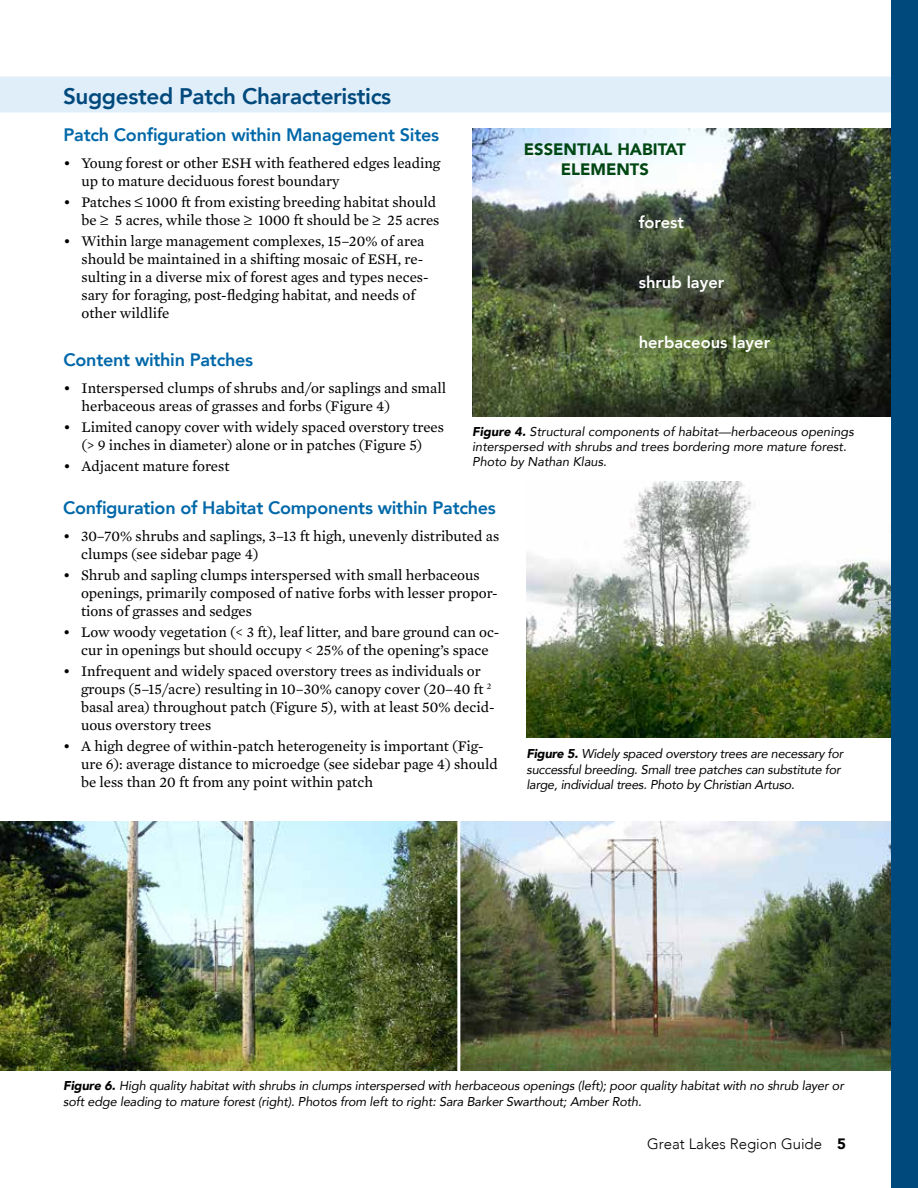
<style>
.page{position:relative;width:918px;height:1188px;background:#fff}
.page>*{position:absolute;margin:0;border:0;box-sizing:border-box;transform-origin:0 0}
.t1{font:800 22.5px "Avenir LT Com";letter-spacing:-.015em;color:#00497c}
.t2{font:800 18px "Avenir LT Com";letter-spacing:-.015em;color:#0068a9}
.t3{font:800 16.5px "Avenir LT Com";color:#fff}
.t4{font:900 16.5px/19.8px "Avenir LT Com";color:#004713;text-align:center}
.t5{font:15px/18px "Mercury Text G2";color:#000}
.t6{font:300 15px "Avenir LT Com";color:#000}
.t7{font:italic 12.75px/15.3px "Avenir LT Com";letter-spacing:-.01em;color:#000}
.s1{font-weight:900}
</style>
<div class="page">
<img style="left:526px;top:481px;width:365px;height:257px">
<img style="left:0;top:821px;width:891px;height:250px">
<div style="left:0;top:76px;width:918px;height:36px;background:#e0eefa"></div>
<img style="left:472px;top:129px;width:419px;height:288px">
<hr style="left:457px;top:821px;width:3px;height:250px;background:#fff">
<div style="left:891px;top:0;width:27px;height:1188px;background:#00497c"></div>
<h1 class="t1" style="left:63px;top:82px;width:330px">Suggested Patch Characteristics</h1>
<p class="t2" style="left:64px;top:124px;width:377px">Patch Configuration within Management Sites</p>
<p class="t5" style="left:82px;top:153px;width:361px;text-indent:-18px">• Young forest or other ESH with feathered edges leading up to mature deciduous forest boundary</p>
<p class="t5" style="left:64px;top:192px;width:377px;text-align:right">• Patches ≤ 1000 ft from existing breeding habitat should be ≥ 5 acres, while those ≥ 1000 ft should be ≥ 25 acres</p>
<p class="t5" style="left:82px;top:231px;width:349px;text-indent:-18px">• Within large management complexes, 15–20% of area should be maintained in a shifting mosaic of ESH, re&shy;sulting in a diverse mix of forest ages and types neces&shy;sary for foraging, post-fledging habitat, and needs of other wildlife</p>
<p class="t2" style="left:64px;top:349px;width:191px">Content within Patches</p>
<p class="t5" style="left:82px;top:378px;width:366px;text-indent:-18px">• Interspersed clumps of shrubs and/or saplings and small herbaceous areas of grasses and forbs (Figure 4)</p>
<p class="t5" style="left:64px;top:417px;width:382px;text-align:center">• Limited canopy cover with widely spaced overstory trees (&gt; 9 inches in diameter) alone or in patches (Figure 5)</p>
<p class="t5" style="left:64px;top:456px;width:167px">• Adjacent mature forest</p>
<p class="t4" style="left:524px;top:139px;width:161px">ESSENTIAL HABITAT<br>ELEMENTS</p>
<p class="t3" style="left:639px;top:213px;width:47px">forest</p>
<p class="t3" style="left:639px;top:273px;width:87px">shrub layer</p>
<p class="t3" style="left:639px;top:333px;width:133px">herbaceous layer</p>
<p class="t7" style="left:472px;top:423px;width:383px"><span class="s1">Figure 4.</span> Structural components of habitat—herbaceous openings interspersed with shrubs and trees bordering more mature forest.<br>Photo by Nathan Klaus.</p>
<p class="t2" style="left:63px;top:497px;width:434px">Configuration of Habitat Components within Patches</p>
<p class="t5" style="left:81px;top:526px;width:420px;text-indent:-18px">• 30–70% shrubs and saplings, 3–13 ft high, unevenly distributed as clumps (see sidebar page 4)</p>
<p class="t5" style="left:81px;top:565px;width:418px;text-indent:-18px">• Shrub and sapling clumps interspersed with small herbaceous openings, primarily composed of native forbs with lesser propor&shy;tions of grasses and sedges</p>
<p class="t5" style="left:63px;top:622px;width:438px;text-align:center">• Low woody vegetation (&lt; 3 ft), leaf litter, and bare ground can oc&shy;cur in openings but should occupy &lt; 25% of the opening’s space</p>
<p class="t5" style="left:81px;top:661px;width:415px;text-indent:-18px">• Infrequent and widely spaced overstory trees as individuals or groups (5–15/acre) resulting in 10–30% canopy cover (20–40 ft <sup>2 </sup>basal area) throughout patch (Figure 5), with at least 50% decid&shy;uous overstory trees</p>
<p class="t5" style="left:81px;top:736px;width:418px;text-indent:-18px">• A high degree of within-patch heterogeneity is important (Fig&shy;ure 6): average distance to microedge (see sidebar page 4) should be less than 20 ft from any point within patch</p>
<p class="t7" style="left:526px;top:746px;width:318px"><span class="s1">Figure 5.</span> Widely spaced overstory trees are necessary for successful breeding. Small tree patches can substitute for large, individual trees. Photo by Christian Artuso.</p>
<p class="t7" style="left:63px;top:1078px;width:782px"><span class="s1">Figure 6.</span> High quality habitat with shrubs in clumps interspersed with herbaceous openings (left); poor quality habitat with no shrub layer or soft edge leading to mature forest (right). Photos from left to right: Sara Barker Swarthout; Amber Roth.</p>
<p class="t6" style="left:647px;top:1135px;width:200px">Great Lakes Region Guide <span class="s1">5</span></p>
</div>
